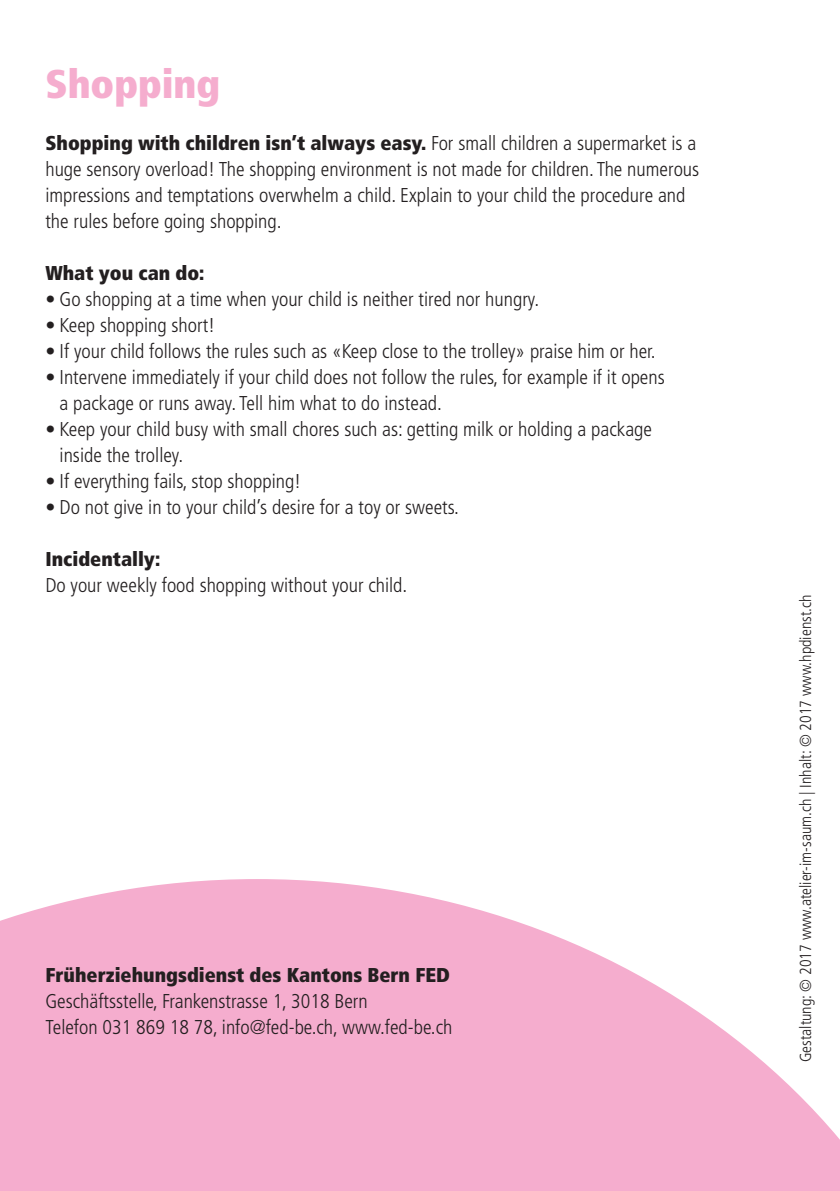
<style>
.page{position:relative;width:840px;height:1191px;background:#fff}
.page>*{position:absolute;margin:0;border:0;box-sizing:border-box;transform-origin:0 0}
.t1{font:900 condensed 40px "Frutiger";color:#f5adce}
.t2{font:300 condensed 20px/26px "Frutiger";color:#231f20}
.t3{font:900 condensed 20px "Frutiger";color:#231f20}
.t4{font:300 condensed 16px "Frutiger";color:#231f20}
.s1{font-weight:900}
</style>
<div class="page">
<svg style="left:0;top:879px;width:839px;height:312px;fill:#f5adce"></svg>
<h1 class="t1" style="left:45px;top:60px;width:176px">Shopping</h1>
<p class="t2" style="left:45px;top:130px;width:655px"><span class="s1">Shopping with children isn’t always easy.</span> For small children a supermarket is a huge sensory overload! The shopping environment is not made for children. The numerous impressions and temptations overwhelm a child. Explain to your child the procedure and the rules before going shopping.</p>
<p class="t3" style="left:45px;top:261px;width:160px">What you can do:</p>
<p class="t2" style="left:45px;top:286px;width:495px">• Go shopping at a time when your child is neither tired nor hungry.</p>
<p class="t2" style="left:45px;top:312px;width:171px">• Keep shopping short!</p>
<p class="t2" style="left:45px;top:338px;width:611px">• If your child follows the rules such as «Keep close to the trolley» praise him or her.</p>
<p class="t2" style="left:60px;top:364px;width:606px;text-indent:-14px">• Intervene immediately if your child does not follow the rules, for example if it opens a package or runs away. Tell him what to do instead.</p>
<p class="t2" style="left:60px;top:416px;width:593px;text-indent:-14px">• Keep your child busy with small chores such as: getting milk or holding a package inside the trolley.</p>
<p class="t2" style="left:45px;top:468px;width:257px">• If everything fails, stop shopping!</p>
<p class="t2" style="left:45px;top:494px;width:415px">• Do not give in to your child’s desire for a toy or sweets.</p>
<p class="t3" style="left:45px;top:547px;width:116px">Incidentally:</p>
<p class="t2" style="left:45px;top:572px;width:363px">Do your weekly food shopping without your child.</p>
<p class="t3" style="left:45px;top:963px;width:405px">Früherziehungsdienst des Kantons Bern FED</p>
<p class="t2" style="left:45px;top:988px;width:408px">Geschäftsstelle, Frankenstrasse 1, 3018 Bern<br>Telefon 031 869 18 78, info@fed-be.ch, www.fed-be.ch</p>
<p class="t4" style="left:796px;top:1062px;width:469px;rotate:-90deg">Gestaltung: © 2017 www.atelier-im-saum.ch | Inhalt: © 2017 www.hpdienst.ch</p>
</div>
